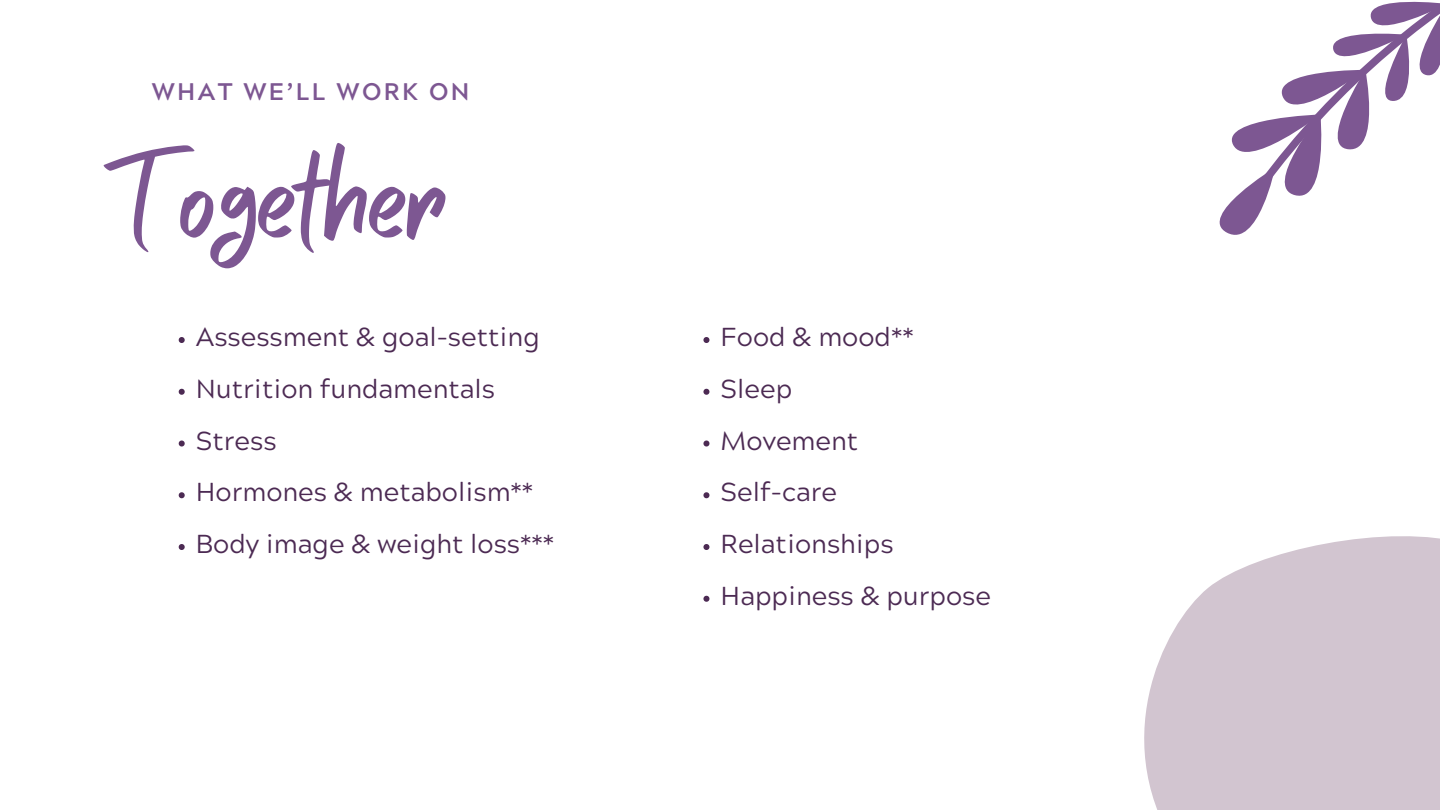
<style>
.page{position:relative;width:1440px;height:810px;background:#fff}
.page>*{position:absolute;margin:0;border:0;box-sizing:border-box;transform-origin:0 0}
.t1{font:118.2px "Vintage Moon";color:#7d5792}
.t2{font:26px "Acherus Grotesque";color:#4c2a53}
.t3{font:700 24px "Acherus Grotesque";letter-spacing:.1em;color:#7d5792}
</style>
<div class="page">
<svg style="left:1144px;top:536px;width:296px;height:274px;background:#d7ccd5"></svg>
<svg style="left:179px;top:337px;width:6px;height:6px"></svg>
<svg style="left:179px;top:389px;width:6px;height:6px"></svg>
<svg style="left:179px;top:441px;width:6px;height:6px"></svg>
<svg style="left:179px;top:492px;width:6px;height:6px"></svg>
<svg style="left:179px;top:544px;width:6px;height:6px"></svg>
<svg style="left:703px;top:337px;width:6px;height:6px"></svg>
<svg style="left:703px;top:389px;width:6px;height:6px"></svg>
<svg style="left:703px;top:441px;width:6px;height:6px"></svg>
<svg style="left:703px;top:492px;width:6px;height:6px"></svg>
<svg style="left:703px;top:544px;width:6px;height:6px"></svg>
<svg style="left:703px;top:596px;width:6px;height:6px"></svg>
<svg style="left:1219px;top:1px;width:221px;height:234px"></svg>
<p class="t3" style="left:152px;top:82px;width:319px">WHAT WE’LL WORK ON</p>
<p class="t1" style="left:107px;top:131px;width:341px">Together</p>
<p class="t2" style="left:196px;top:327px;width:345px">Assessment &amp; goal-setting</p>
<p class="t2" style="left:196px;top:378px;width:301px">Nutrition fundamentals</p>
<p class="t2" style="left:196px;top:430px;width:82px">Stress</p>
<p class="t2" style="left:196px;top:482px;width:339px">Hormones &amp; metabolism**</p>
<p class="t2" style="left:196px;top:534px;width:360px">Body image &amp; weight loss***</p>
<p class="t2" style="left:721px;top:327px;width:195px">Food &amp; mood**</p>
<p class="t2" style="left:721px;top:378px;width:73px">Sleep</p>
<p class="t2" style="left:721px;top:430px;width:139px">Movement</p>
<p class="t2" style="left:721px;top:482px;width:118px">Self-care</p>
<p class="t2" style="left:721px;top:534px;width:174px">Relationships</p>
<p class="t2" style="left:721px;top:585px;width:272px">Happiness &amp; purpose</p>
</div>
